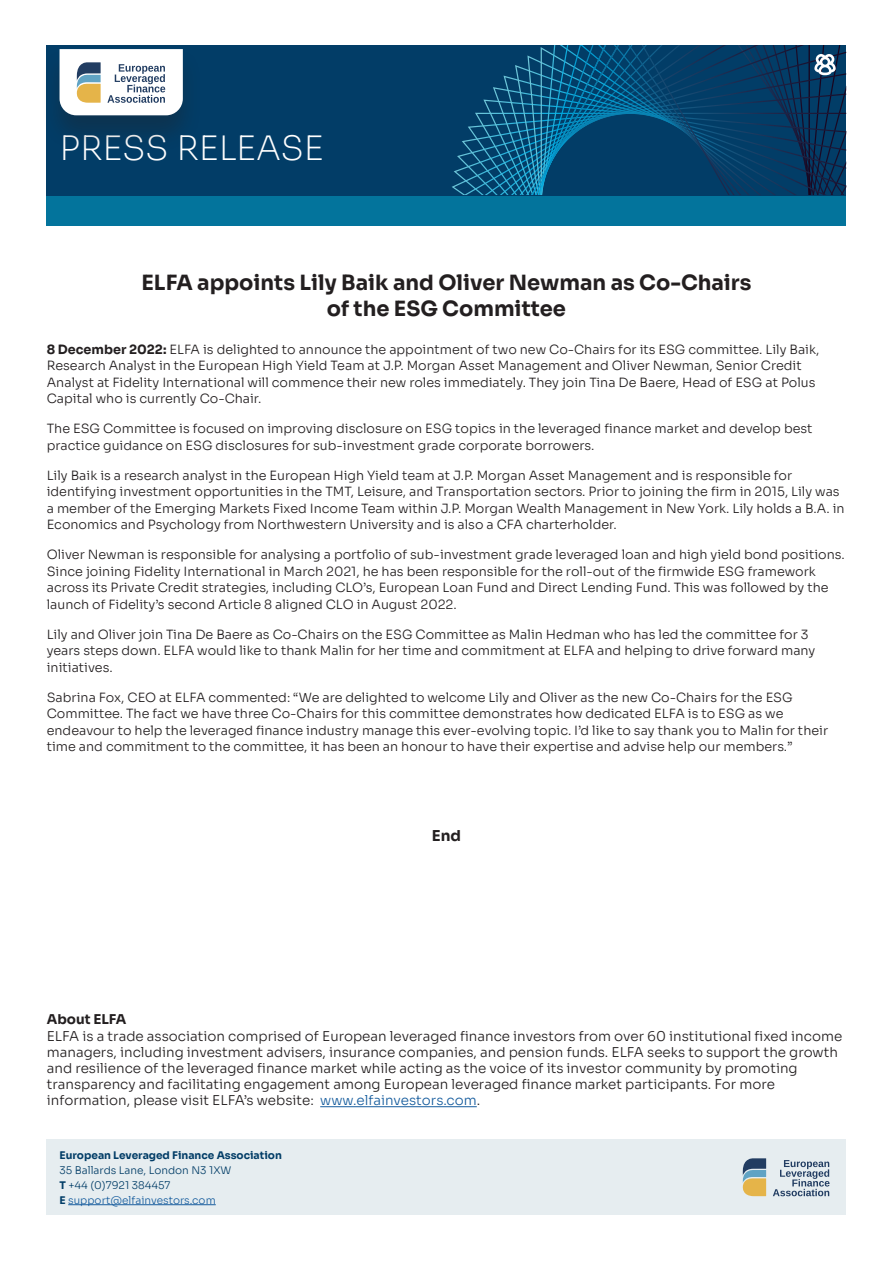
<style>
.page{position:relative;width:893px;height:1263px;background:#fff}
.page>*{position:absolute;margin:0;border:0;box-sizing:border-box;transform-origin:0 0}
.t1{font:200 33.6px "Sora";letter-spacing:-.01em;color:#fff}
._05_1_BODYTEXT_01_So{font:700 21px/25.2px "Sora";color:#231f20;text-align:center}
._05_1_BODYTEXT_01_So-2{font:700 15px "Sora";color:#231f20}
._05_1_BODYTEXT_01_So-3{font:300 13.5px/16.2px "Sora";color:#231f20}
._05_1_BODYTEXT_01_So-4{font:700 13.5px "Sora";color:#231f20}
._05_1_BODYTEXT_01_So-5{font:300 12.75px/16.5px "Sora";color:#231f20}
.t2{font:300 10.5px "Sora";color:#023d67}
.t3{font:700 10.5px "Sora";color:#023d67}
.t4{font:300 10.5px "Sora";color:#175d9e}
.s1{font-weight:700}
.s2{color:#175d9e}
.s3{font-weight:700;color:#023d67}
</style>
<div class="page">
<div style="left:47px;top:195px;width:799px;height:30px;background:#03749c"></div>
<div style="left:47px;top:45px;width:799px;height:150px;background:#023d67"></div>
<hr style="left:320px;top:1106px;width:157px;height:1px;background:#175d9e">
<div style="left:40px;top:47px;width:162px;height:105px;background:#231f20;opacity:.32"></div>
<svg style="left:60px;top:49px;width:123px;height:66px;background:#dfe1e1"></svg>
<div style="left:47px;top:1140px;width:799px;height:75px;background:#e6edf0"></div>
<hr style="left:68px;top:1204px;width:148px;height:1px;background:#175d9e">
<svg style="left:742px;top:1158px;width:24px;height:38px"></svg>
<svg style="left:773px;top:1160px;width:56px;height:36px"></svg>
<svg style="left:468px;top:45px;width:378px;height:150px"></svg>
<p class="t1" style="left:60px;top:120px;width:266px">PRESS RELEASE</p>
<p class="_05_1_BODYTEXT_01_So" style="left:141px;top:268px;width:611px">ELFA appoints Lily Baik and Oliver Newman as Co-Chairs of the ESG Committee</p>
<p class="_05_1_BODYTEXT_01_So-5" style="left:47px;top:340px;width:774px"><span class="s1">8 December 2022:</span> ELFA is delighted to announce the appointment of two new Co-Chairs for its ESG committee. Lily Baik, Research Analyst in the European High Yield Team at J.P. Morgan Asset Management and Oliver Newman, Senior Credit Analyst at Fidelity International will commence their new roles immediately. They join Tina De Baere, Head of ESG at Polus Capital who is currently Co-Chair.</p>
<p class="_05_1_BODYTEXT_01_So-5" style="left:47px;top:419px;width:767px">The ESG Committee is focused on improving disclosure on ESG topics in the leveraged finance market and develop best practice guidance on ESG disclosures for sub-investment grade corporate borrowers.</p>
<p class="_05_1_BODYTEXT_01_So-5" style="left:47px;top:466px;width:799px">Lily Baik is a research analyst in the European High Yield team at J.P. Morgan Asset Management and is responsible for identifying investment opportunities in the TMT, Leisure, and Transportation sectors. Prior to joining the firm in 2015, Lily was a member of the Emerging Markets Fixed Income Team within J.P. Morgan Wealth Management in New York. Lily holds a B.A. in Economics and Psychology from Northwestern University and is also a CFA charterholder.</p>
<p class="_05_1_BODYTEXT_01_So-5" style="left:47px;top:545px;width:799px">Oliver Newman is responsible for analysing a portfolio of sub-investment grade leveraged loan and high yield bond positions.<br>Since joining Fidelity International in March 2021, he has been responsible for the roll-out of the firmwide ESG framework across its Private Credit strategies, including CLO’s, European Loan Fund and Direct Lending Fund. This was followed by the launch of Fidelity’s second Article 8 aligned CLO in August 2022.</p>
<p class="_05_1_BODYTEXT_01_So-5" style="left:47px;top:625px;width:770px">Lily and Oliver join Tina De Baere as Co-Chairs on the ESG Committee as Malin Hedman who has led the committee for 3 years steps down. ELFA would like to thank Malin for her time and commitment at ELFA and helping to drive forward many initiatives.</p>
<p class="_05_1_BODYTEXT_01_So-5" style="left:47px;top:688px;width:783px">Sabrina Fox, CEO at ELFA commented: “We are delighted to welcome Lily and Oliver as the new Co-Chairs for the ESG Committee. The fact we have three Co-Chairs for this committee demonstrates how dedicated ELFA is to ESG as we endeavour to help the leveraged finance industry manage this ever-evolving topic. I’d like to say thank you to Malin for their time and commitment to the committee, it has been an honour to have their expertise and advise help our members.”</p>
<p class="_05_1_BODYTEXT_01_So-2" style="left:432px;top:824px;width:31px">End</p>
<p class="_05_1_BODYTEXT_01_So-4" style="left:47px;top:1008px;width:81px">About ELFA</p>
<p class="_05_1_BODYTEXT_01_So-3" style="left:47px;top:1026px;width:797px">ELFA is a trade association comprised of European leveraged finance investors from over 60 institutional fixed income managers, including investment advisers, insurance companies, and pension funds. ELFA seeks to support the growth and resilience of the leveraged finance market while acting as the voice of its investor community by promoting transparency and facilitating engagement among European leveraged finance market participants. For more information, please visit ELFA’s website: <span class="s2">www.elfainvestors.com</span>.</p>
<p class="t3" style="left:60px;top:1146px;width:224px">European Leveraged Finance Association</p>
<p class="t2" style="left:60px;top:1161px;width:173px">35 Ballards Lane, London N3 1XW</p>
<p class="t2" style="left:60px;top:1176px;width:112px"><span class="s1">T</span> +44 (0)7921 384457</p>
<p class="t4" style="left:60px;top:1191px;width:158px"><span class="s3">E</span> support@elfainvestors.com</p>
</div>
